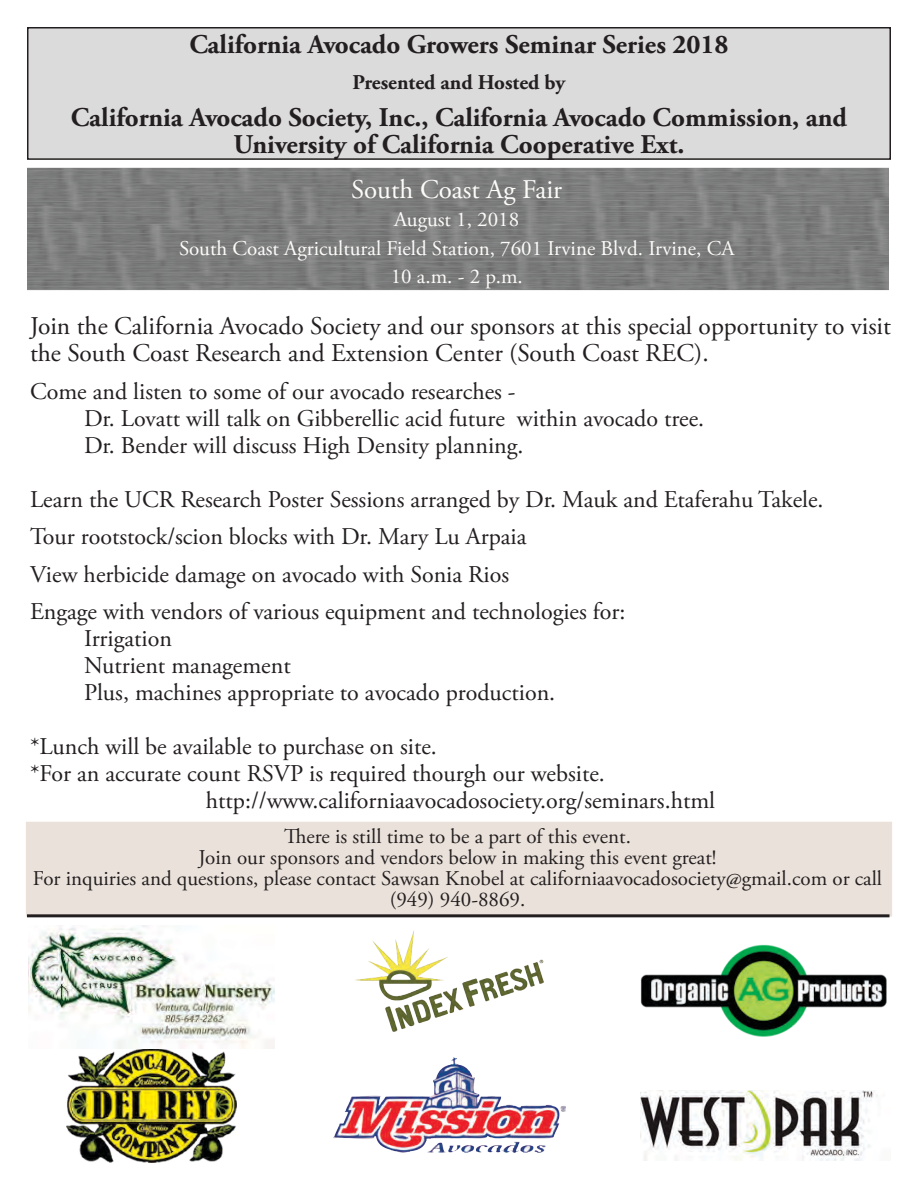
<style>
.page{position:relative;width:918px;height:1188px;background:#fff}
.page>*{position:absolute;margin:0;border:0;box-sizing:border-box;transform-origin:0 0}
.t1{font:700 27px/27px "Adobe Garamond Pro";color:#231f20;text-align:center}
.t2{font:27px "Adobe Garamond Pro";color:#fcfdf9}
.t3{font:25.5px/27px "Adobe Garamond Pro";color:#231f20}
.t4{font:24px/27px "Adobe Garamond Pro";color:#231f20}
.t5{font:21px/21px "Adobe Garamond Pro";color:#231f20;text-align:center}
.t6{font:21px/28.5px "Adobe Garamond Pro";color:#fcfdf9;text-align:center}
.t7{font:700 21px "Adobe Garamond Pro";color:#231f20}
</style>
<div class="page">
<div style="left:26px;top:822px;width:866px;height:95px;background:#eae1da"></div>
<img style="left:29px;top:169px;width:859px;height:120px">
<div style="left:26px;top:166px;width:865px;height:126px;border:2px solid #fff"></div>
<div style="left:28px;top:28px;width:862px;height:131px;background:#dcdbdc"></div>
<div style="left:27px;top:27px;width:864px;height:133px;border:2px solid #231f20"></div>
<img style="left:355px;top:930px;width:189px;height:102px">
<img style="left:334px;top:1058px;width:232px;height:95px">
<img style="left:66px;top:1049px;width:170px;height:113px">
<img style="left:28px;top:926px;width:246px;height:123px">
<img style="left:640px;top:1090px;width:237px;height:71px">
<img style="left:640px;top:944px;width:246px;height:93px">
<hr style="left:27px;top:914px;width:863px;height:3px;background:#231f20">
<p class="t1" style="left:189px;top:31px;width:541px">California Avocado Growers Seminar Series 2018</p>
<p class="t7" style="left:353px;top:70px;width:214px">Presented and Hosted by</p>
<p class="t1" style="left:71px;top:105px;width:778px">California Avocado Society, Inc., California Avocado Commission, and<br>University of California Cooperative Ext.</p>
<p class="t2" style="left:351px;top:173px;width:213px">South Coast Ag Fair</p>
<p class="t6" style="left:179px;top:206px;width:557px">August 1, 2018<br>South Coast Agricultural Field Station, 7601 Irvine Blvd. Irvine, CA<br>10 a.m. - 2 p.m.</p>
<p class="t3" style="left:30px;top:314px;width:862px">Join the California Avocado Society and our sponsors at this special opportunity to visit the South Coast Research and Extension Center (South Coast REC).</p>
<p class="t4" style="left:84px;top:379px;width:622px;text-indent:-54px">Come and listen to some of our avocado researches -<br>Dr. Lovatt will talk on Gibberellic acid future within avocado tree.<br>Dr. Bender will discuss High Density planning.</p>
<p class="t4" style="left:30px;top:481px;width:795px;line-height:37.5px">Learn the UCR Research Poster Sessions arranged by Dr. Mauk and Etaferahu Takele.<br>Tour rootstock/scion blocks with Dr. Mary Lu Arpaia<br>View herbicide damage on avocado with Sonia Rios<br>Engage with vendors of various equipment and technologies for:</p>
<p class="t4" style="left:84px;top:626px;width:473px">Irrigation<br>Nutrient management<br>Plus, machines appropriate to avocado production.</p>
<p class="t4" style="left:30px;top:734px;width:408px">*Lunch will be available to purchase on site.</p>
<p class="t4" style="left:30px;top:761px;width:576px">*For an accurate count RSVP is required thourgh our website.</p>
<p class="t4" style="left:206px;top:788px;width:511px">http://www.californiaavocadosociety.org/seminars.html</p>
<p class="t5" style="left:33px;top:826px;width:851px">There is still time to be a part of this event.<br>Join our sponsors and vendors below in making this event great!<br>For inquiries and questions, please contact Sawsan Knobel at californiaavocadosociety@gmail.com or call (949) 940-8869.</p>
</div>
